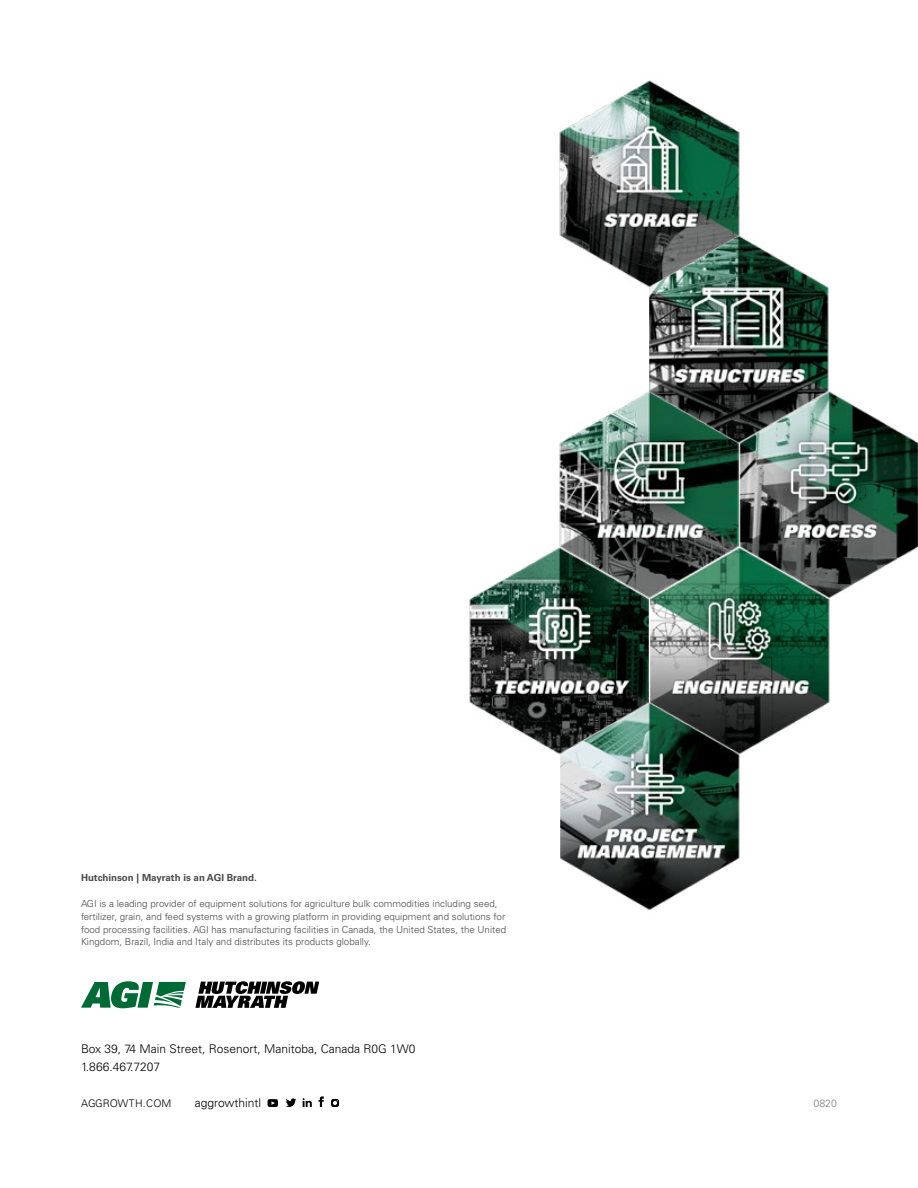
<style>
.page{position:relative;width:918px;height:1188px;background:#fff}
.page>*{position:absolute;margin:0;border:0;box-sizing:border-box;transform-origin:0 0}
.t1{font:300 12px/18px "Univers LT Std";color:#000}
.t2{font:300 10.5px "Univers LT Std";letter-spacing:.005em;color:#000}
.t3{font:300 10.5px "Univers LT Std";color:#7c7d7d}
.t4{font:300 9.75px/12.8px "Univers LT Std";color:#4a4a4b}
.t5{font:700 9.75px "Univers LT Std";color:#4a4a4b}
</style>
<div class="page">
<svg style="left:195px;top:981px;width:124px;height:27px"></svg>
<svg style="left:81px;top:981px;width:105px;height:27px"></svg>
<svg style="left:319px;top:1096px;width:5px;height:11px"></svg>
<svg style="left:268px;top:1099px;width:10px;height:8px"></svg>
<svg style="left:286px;top:1098px;width:10px;height:9px"></svg>
<svg style="left:303px;top:1098px;width:9px;height:9px"></svg>
<svg style="left:331px;top:1099px;width:8px;height:8px"></svg>
<img style="left:559px;top:80px;width:181px;height:210px">
<img style="left:650px;top:233px;width:179px;height:212px">
<img style="left:559px;top:388px;width:179px;height:156px">
<img style="left:469px;top:544px;width:361px;height:210px">
<img style="left:740px;top:388px;width:178px;height:213px">
<img style="left:560px;top:700px;width:180px;height:210px">
<p class="t5" style="left:81px;top:872px;width:177px">Hutchinson | Mayrath is an AGI Brand.</p>
<p class="t4" style="left:81px;top:897px;width:427px">AGI is a leading provider of equipment solutions for agriculture bulk commodities including seed, fertilizer, grain, and feed systems with a growing platform in providing equipment and solutions for food processing facilities. AGI has manufacturing facilities in Canada, the United States, the United Kingdom, Brazil, India and Italy and distributes its products globally.</p>
<p class="t1" style="left:81px;top:1040px;width:336px">Box 39, 74 Main Street, Rosenort, Manitoba, Canada R0G 1W0<br>1.866.467.7207</p>
<p class="t2" style="left:81px;top:1097px;width:92px">AGGROWTH.COM</p>
<p class="t1" style="left:195px;top:1094px;width:68px">aggrowthintl</p>
<p class="t3" style="left:814px;top:1097px;width:25px">0820</p>
</div>
